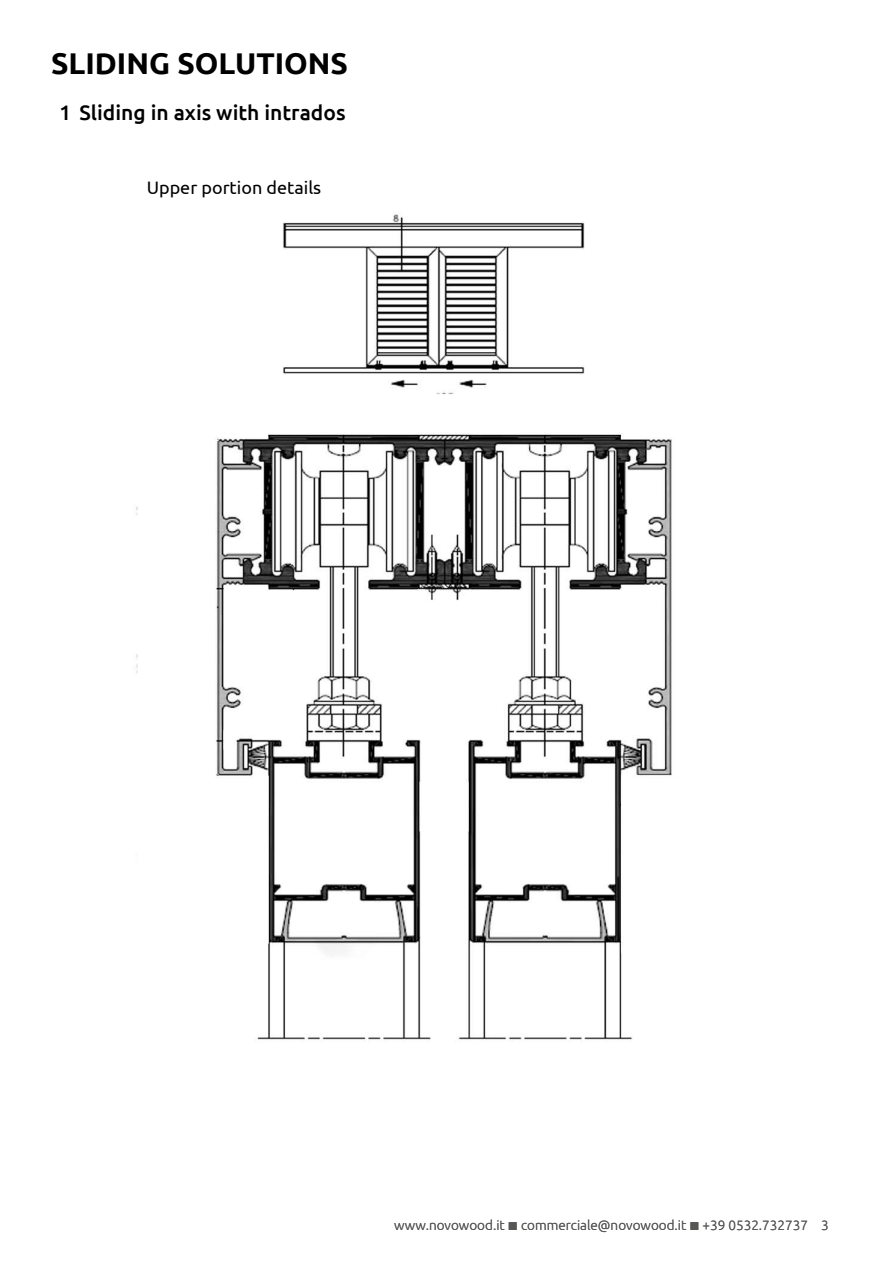
<style>
.page{position:relative;width:893px;height:1263px;background:#fff}
.page>*{position:absolute;margin:0;border:0;box-sizing:border-box;transform-origin:0 0}
.t1{font:700 30px "Ubuntu";color:#000}
.t2{font:500 21px "Ubuntu";color:#000}
.t3{font:18px "Ubuntu";color:#000}
.t4{font:300 13.5px "Ubuntu";color:#575756}
</style>
<div class="page">
<img style="left:136px;top:214px;width:536px;height:827px">
<h1 class="t1" style="left:51px;top:45px;width:299px">SLIDING SOLUTIONS</h1>
<h2 class="t2" style="left:59px;top:100px;width:288px">1 Sliding in axis with intrados</h2>
<h3 class="t3" style="left:147px;top:176px;width:176px">Upper portion details</h3>
<p class="t4" style="left:394px;top:1217px;width:436px">www.novowood.it ■ commerciale@novowood.it ■ +39 0532.732737 3</p>
</div>
